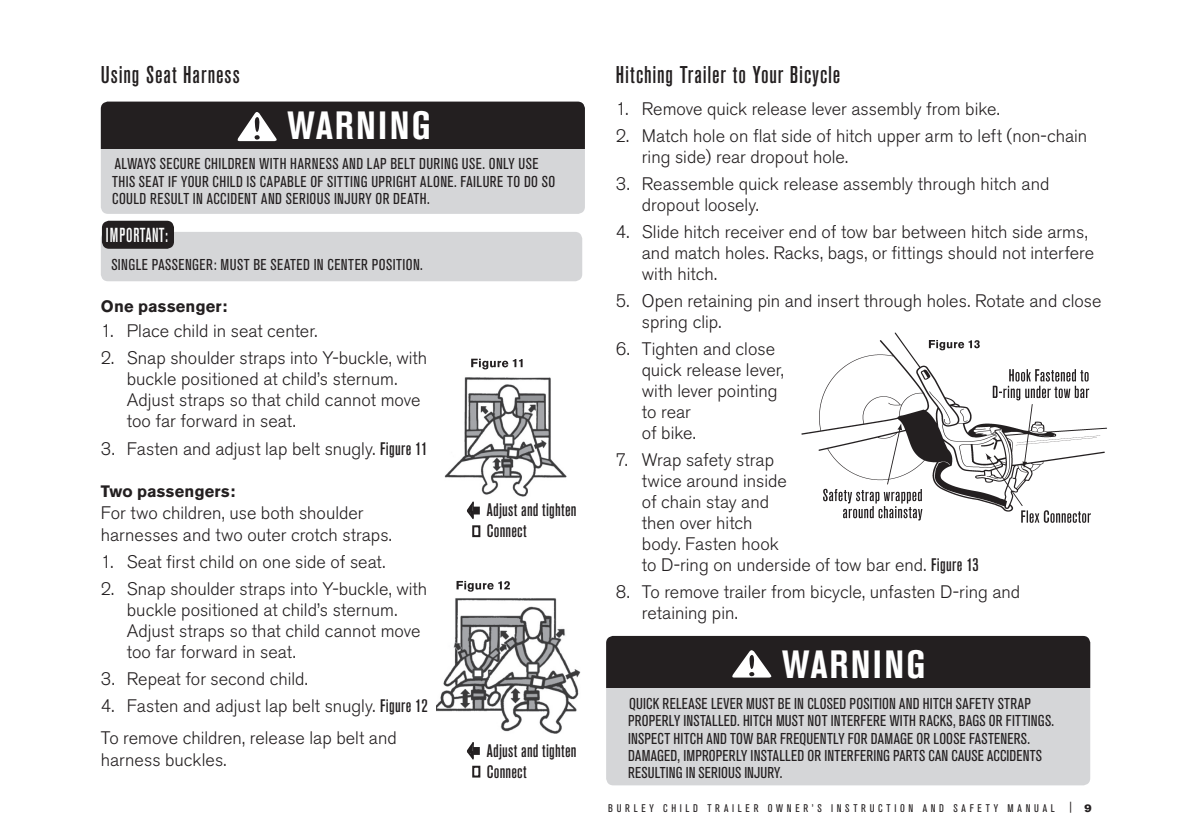
<style>
.page{position:relative;width:1191px;height:840px;background:#fff}
.page>*{position:absolute;margin:0;border:0;box-sizing:border-box;transform-origin:0 0}
.t1{font:700 condensed 39px "Akzidenz Grotesk BE";letter-spacing:.055em;color:#fff}
.t2{font:500 condensed 24px "Akzidenz Grotesk BE";letter-spacing:.035em;color:#231f20}
.t3{font:500 condensed 20px "Akzidenz Grotesk BE";letter-spacing:.045em;color:#fff;scale:.85 1}
.t4{font:300 18px/21px "Akzidenz Grotesk BE";color:#231f20}
.t5{font:500 condensed 18px/21.2px "Akzidenz Grotesk BE";letter-spacing:.015em;color:#231f20}
.t6{font:700 16.4px "Akzidenz Grotesk BE";letter-spacing:.015em;color:#231f20}
.t7{font:condensed 15.6px "Akzidenz Grotesk BE";letter-spacing:.025em;color:#231f20}
.t8{font:condensed 11px "Akzidenz Grotesk BE";letter-spacing:.34em;color:#231f20}
.s1{font-weight:500;font-stretch:condensed}
</style>
<div class="page">
<div style="left:101px;top:232px;width:481px;height:49px;background:#d5d6d8;border-radius:7px"></div>
<div style="left:102px;top:220px;width:72px;height:28px;background:#231f20;border-radius:7px"></div>
<div style="left:101px;top:102px;width:484px;height:112px;background:#d5d6d8;border-radius:7px"></div>
<div style="left:101px;top:102px;width:484px;height:46px;background:#231f20"></div>
<svg style="left:237px;top:112px;width:40px;height:30px"></svg>
<div style="left:606px;top:635px;width:484px;height:150px;background:#d5d6d8;border-radius:7px"></div>
<div style="left:606px;top:635px;width:484px;height:52px;background:#231f20"></div>
<svg style="left:732px;top:650px;width:40px;height:28px"></svg>
<img style="left:801px;top:332px;width:306px;height:180px">
<svg style="left:823px;top:488px;width:99px;height:32px"></svg>
<svg style="left:929px;top:340px;width:50px;height:10px"></svg>
<svg style="left:992px;top:369px;width:97px;height:31px"></svg>
<svg style="left:1021px;top:510px;width:69px;height:12px"></svg>
<img style="left:444px;top:377px;width:123px;height:120px">
<svg style="left:471px;top:358px;width:51px;height:11px"></svg>
<div style="left:472px;top:525px;width:8px;height:12px;border:2px solid #231f20"></div>
<div style="left:473px;top:507px;width:7px;height:6px;background:#231f20"></div>
<svg style="left:466px;top:501px;width:9px;height:19px"></svg>
<img style="left:436px;top:598px;width:144px;height:135px">
<svg style="left:456px;top:580px;width:54px;height:11px"></svg>
<div style="left:472px;top:765px;width:8px;height:12px;border:2px solid #231f20"></div>
<div style="left:473px;top:747px;width:7px;height:6px;background:#231f20"></div>
<svg style="left:467px;top:742px;width:8px;height:18px"></svg>
<h2 class="t2" style="left:101px;top:61px;width:140px">Using Seat Harness</h2>
<h1 class="t1" style="left:287px;top:103px;width:145px">WARNING</h1>
<p class="t7" style="left:115px;top:155px;width:15px">ALWAYS</p>
<p class="t7" style="left:160px;top:155px;width:8px">SECURE</p>
<p class="t7" style="left:204px;top:155px;width:8px">CHILDREN</p>
<p class="t7" style="left:259px;top:155px;width:8px">WITH</p>
<p class="t7" style="left:290px;top:155px;width:8px">HARNESS</p>
<p class="t7" style="left:342px;top:155px;width:56px">ANDLAPBELT</p>
<p class="t7" style="left:419px;top:155px;width:8px">DURIN</p>
<p class="t7" style="left:451px;top:155px;width:89px">G USE. ONLY USE</p>
<p class="t7" style="left:112px;top:172px;width:7px">THIS</p>
<p class="t7" style="left:139px;top:172px;width:8px">SEAT</p>
<p class="t7" style="left:168px;top:172px;width:21px">IF YOUR</p>
<p class="t7" style="left:213px;top:172px;width:7px">CHILD</p>
<p class="t7" style="left:247px;top:172px;width:21px">IS CAPABLE</p>
<p class="t7" style="left:310px;top:172px;width:24px">OF SITTIN</p>
<p class="t7" style="left:361px;top:172px;width:68px">G UPRIGHTALONE</p>
<p class="t7" style="left:454px;top:172px;width:20px">. FAILURE</p>
<p class="t7" style="left:507px;top:172px;width:42px">TODOSO</p>
<p class="t7" style="left:112px;top:190px;width:8px">COULD</p>
<p class="t7" style="left:150px;top:190px;width:8px">RESULT</p>
<p class="t7" style="left:193px;top:190px;width:22px">IN ACCIDENT</p>
<p class="t7" style="left:261px;top:190px;width:32px">AND SERIOUS</p>
<p class="t7" style="left:334px;top:190px;width:67px">INJURY OR DEATH</p>
<p class="t7" style="left:427px;top:190px;width:4px">.</p>
<p class="t3" style="left:106px;top:224px;width:75px">IMPORTANT:</p>
<p class="t7" style="left:111px;top:256px;width:313px">SINGLE PASSENGER: MUST BE SEATED IN CENTER POSITION.</p>
<p class="t6" style="left:101px;top:296px;width:128px">One passenger:</p>
<p class="t4" style="left:101px;top:321px;width:218px">1. Place child in seat center.</p>
<p class="t4" style="left:127px;top:348px;width:302px;text-indent:-26px">2. Snap shoulder straps into Y-buckle, with buckle positioned at child’s sternum.<br>Adjust straps so that child cannot move too far forward in seat.</p>
<p class="t4" style="left:101px;top:438px;width:328px">3. Fasten and adjust lap belt snugly. <span class="s1">Figure 11</span></p>
<p class="t6" style="left:101px;top:481px;width:136px">Two passengers:</p>
<p class="t4" style="left:101px;top:501px;width:293px;line-height:22px">For two children, use both shoulder harnesses and two outer crotch straps.</p>
<p class="t4" style="left:101px;top:551px;width:286px">1. Seat first child on one side of seat.</p>
<p class="t4" style="left:127px;top:578px;width:302px;text-indent:-26px">2. Snap shoulder straps into Y-buckle, with buckle positioned at child’s sternum.<br>Adjust straps so that child cannot move too far forward in seat.</p>
<p class="t4" style="left:101px;top:668px;width:208px">3. Repeat for second child.</p>
<p class="t4" style="left:101px;top:689px;width:328px;line-height:32px">4. Fasten and adjust lap belt snugly. <span class="s1">Figure 12<br></span>To remove children, release lap belt and</p>
<p class="t4" style="left:101px;top:749px;width:127px">harness buckles.</p>
<p class="t5" style="left:487px;top:499px;width:91px">Adjust and tighten<br>Connect</p>
<p class="t5" style="left:487px;top:739px;width:91px">Adjust and tighten<br>Connect</p>
<h2 class="t2" style="left:616px;top:61px;width:226px">Hitching Trailer to Your Bicycle</h2>
<p class="t4" style="left:616px;top:98px;width:385px">1. Remove quick release lever assembly from bike.</p>
<p class="t4" style="left:642px;top:125px;width:447px;text-indent:-26px">2. Match hole on flat side of hitch upper arm to left (non-chain ring side) rear dropout hole.</p>
<p class="t4" style="left:642px;top:173px;width:409px;text-indent:-26px">3. Reassemble quick release assembly through hitch and dropout loosely.</p>
<p class="t4" style="left:642px;top:221px;width:454px;text-indent:-26px">4. Slide hitch receiver end of tow bar between hitch side arms, and match holes. Racks, bags, or fittings should not interfere with hitch.</p>
<p class="t4" style="left:642px;top:290px;width:461px;text-indent:-26px">5. Open retaining pin and insert through holes. Rotate and close spring clip.</p>
<p class="t4" style="left:642px;top:338px;width:143px;text-indent:-26px">6. Tighten and close quick release lever, with lever pointing to rear<br>of bike.</p>
<p class="t4" style="left:642px;top:449px;width:338px;text-indent:-26px">7. Wrap safety strap<br>twice around inside<br>of chain stay and<br>then over hitch<br>body. Fasten hook<br>to D-ring on underside of tow bar end. <span class="s1">Figure 13</span></p>
<p class="t4" style="left:642px;top:581px;width:380px;text-indent:-26px">8. To remove trailer from bicycle, unfasten D-ring and retaining pin.</p>
<h1 class="t1" style="left:782px;top:641px;width:145px">WARNING</h1>
<p class="t7" style="left:629px;top:694px;width:41px">QUIC K RELEASE</p>
<p class="t7" style="left:711px;top:694px;width:8px">LEVER</p>
<p class="t7" style="left:746px;top:694px;width:8px">MUST</p>
<p class="t7" style="left:778px;top:694px;width:37px">BEINCLOSED</p>
<p class="t7" style="left:849px;top:694px;width:7px">POSITION</p>
<p class="t7" style="left:899px;top:694px;width:31px">AND HITCH</p>
<p class="t7" style="left:956px;top:694px;width:8px">SAFETY</p>
<p class="t7" style="left:997px;top:694px;width:8px">STRAP</p>
<p class="t7" style="left:628px;top:711px;width:8px">PROPERLY</p>
<p class="t7" style="left:683px;top:711px;width:7px">INSTALLED</p>
<p class="t7" style="left:737px;top:711px;width:20px">. HITCH</p>
<p class="t7" style="left:776px;top:711px;width:8px">MUST</p>
<p class="t7" style="left:807px;top:711px;width:31px">NOT INTERFERE</p>
<p class="t7" style="left:889px;top:711px;width:8px">WITH</p>
<p class="t7" style="left:919px;top:711px;width:93px">RACKS, BAGSOR FITTIN</p>
<p class="t7" style="left:1038px;top:711px;width:18px">GS.</p>
<p class="t7" style="left:628px;top:729px;width:11px">INSPECT</p>
<p class="t7" style="left:673px;top:729px;width:7px">HITCH</p>
<p class="t7" style="left:706px;top:729px;width:108px">ANDTOWBARFREQUENTLY</p>
<p class="t7" style="left:848px;top:729px;width:32px">FOR DAMA</p>
<p class="t7" style="left:900px;top:729px;width:41px">GEOR LOOSE</p>
<p class="t7" style="left:969px;top:729px;width:8px">FASTENERS</p>
<p class="t7" style="left:1027px;top:729px;width:4px">.</p>
<p class="t7" style="left:628px;top:746px;width:63px">DAMAGED, IMPROPERLY</p>
<p class="t7" style="left:750px;top:746px;width:7px">INSTALLED</p>
<p class="t7" style="left:807px;top:746px;width:24px">OR INTERFERIN</p>
<p class="t7" style="left:883px;top:746px;width:18px">G PARTS</p>
<p class="t7" style="left:928px;top:746px;width:31px">CAN CAUSE</p>
<p class="t7" style="left:987px;top:746px;width:8px">ACCIDENTS</p>
<p class="t7" style="left:628px;top:763px;width:7px">RESULTIN</p>
<p class="t7" style="left:676px;top:763px;width:30px">G IN SERIOUS</p>
<p class="t7" style="left:744px;top:763px;width:40px">INJURY.</p>
<p class="t8" style="left:608px;top:801px;width:448px">BURLEY CHILD TRAILER OWNER’S INSTRUCTION AND SAFETY MANUAL</p>
<p class="t8" style="left:1069px;top:799px;width:4px">|</p>
</div>
